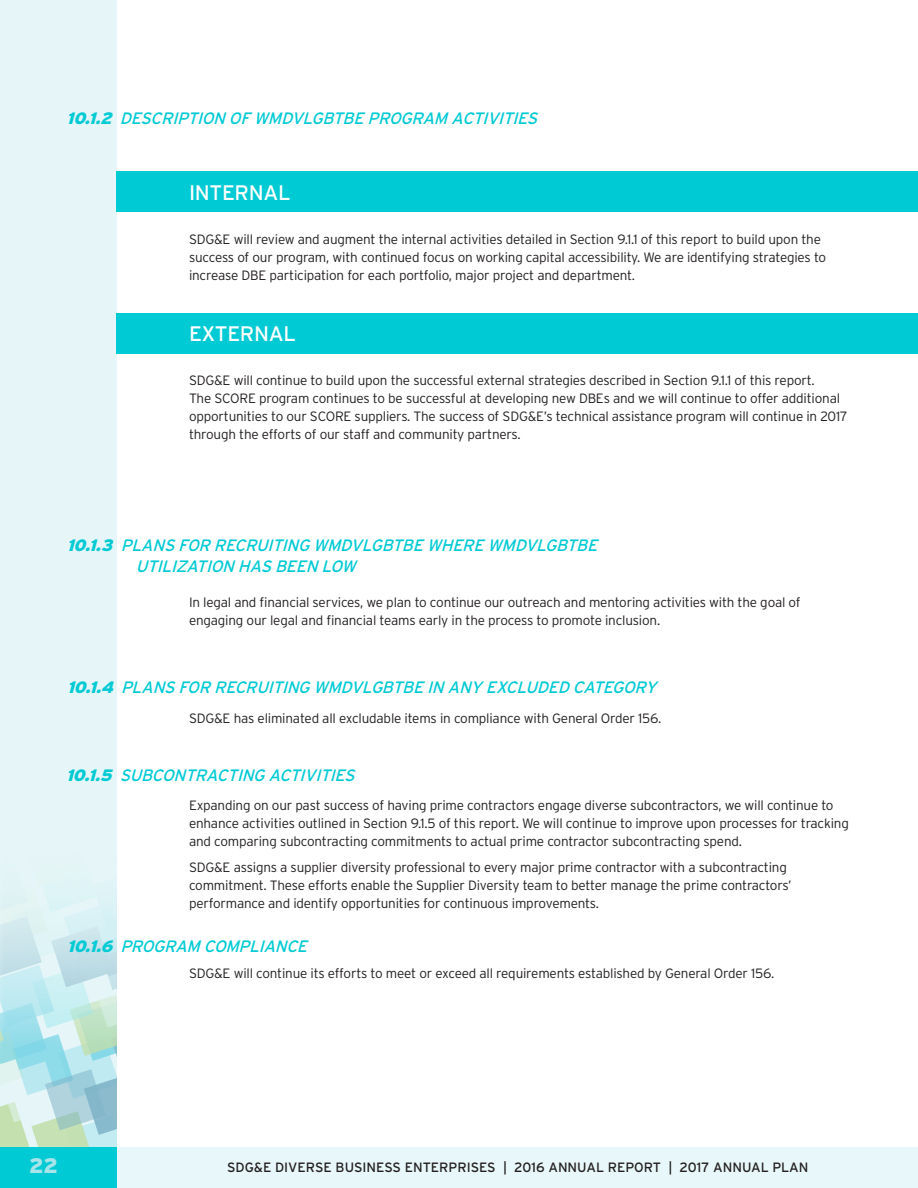
<style>
.page{position:relative;width:918px;height:1188px;background:#fff}
.page>*{position:absolute;margin:0;border:0;box-sizing:border-box;transform-origin:0 0}
.body{font:21px "Interstate";letter-spacing:-.015em;color:#fff}
.t1{font:900 21px "Interstate";color:#a7e5ea}
.body-2{font:italic 16.5px/21px "Interstate";color:#00cad4}
.body-3{font:300 13.5px/18px "Interstate";letter-spacing:-.015em;color:#231f20}
.t2{font:13.5px "Interstate";color:#231f20}
.s1{font-weight:900}
</style>
<div class="page">
<div style="left:0;top:0;width:117px;height:827px;background:#e6f6f8"></div>
<svg style="left:0;top:827px;width:117px;height:321px;background:#c9e8e9"></svg>
<div style="left:117px;top:1148px;width:801px;height:40px;background:#e8f7f9"></div>
<div style="left:0;top:1148px;width:117px;height:40px;background:#00cad4"></div>
<div style="left:117px;top:171px;width:801px;height:41px;background:#00cad4"></div>
<div style="left:117px;top:314px;width:801px;height:40px;background:#00cad4"></div>
<p class="body-2" style="left:67px;top:107px;width:477px"><span class="s1">10.1.2</span> DESCRIPTION OFWMDVLGBTBE PROGRAM ACTIVITIES</p>
<p class="body" style="left:189px;top:181px;width:103px">INTERNAL</p>
<p class="body-3" style="left:189px;top:230px;width:639px">SDG&amp;E will review and augment the internal activities detailed in Section 9.1.1 of this report to build upon the success of our program, with continued focus on working capital accessibility. We are identifying strategies to increase DBE participation for each portfolio, major project and department.</p>
<p class="body" style="left:189px;top:322px;width:109px">EXTERNAL</p>
<p class="body-3" style="left:189px;top:371px;width:660px">SDG&amp;E will continue to build upon the successful external strategies described in Section 9.1.1 of this report.<br>The SCORE program continues to be successful at developing new DBEs and we will continue to offer additional opportunities to our SCORE suppliers. The success of SDG&amp;E’s technical assistance program will continue in 2017 through the efforts of our staff and community partners.</p>
<p class="body-2" style="left:136px;top:534px;width:468px;text-indent:-69px"><span class="s1">10.1.3</span> PLANS FOR RECRUITING WMDVLGBTBE WHERE WMDVLGBTBE<br>UTILIZATION HAS BEEN LOW</p>
<p class="body-3" style="left:189px;top:593px;width:613px">In legal and financial services, we plan to continue our outreach and mentoring activities with the goal of engaging our legal and financial teams early in the process to promote inclusion.</p>
<p class="body-2" style="left:67px;top:677px;width:596px"><span class="s1">10.1.4</span> PLANS FOR RECRUITING WMDVLGBTBE IN ANY EXCLUDED CATEGORY</p>
<p class="body-3" style="left:189px;top:709px;width:474px">SDG&amp;E has eliminated all excludable items in compliance with General Order 156.</p>
<p class="body-2" style="left:66px;top:765px;width:295px"><span class="s1">10.1.5</span> SUBCONTRACTING ACTIVITIES</p>
<p class="body-3" style="left:189px;top:796px;width:661px">Expanding on our past success of having prime contractors engage diverse subcontractors, we will continue to enhance activities outlined in Section 9.1.5 of this report. We will continue to improve upon processes for tracking and comparing subcontracting commitments to actual prime contractor subcontracting spend.</p>
<p class="body-3" style="left:189px;top:858px;width:604px">SDG&amp;E assigns a supplier diversity professional to every major prime contractor with a subcontracting commitment. These efforts enable the Supplier Diversity team to better manage the prime contractors’ performance and identify opportunities for continuous improvements.</p>
<p class="body-2" style="left:67px;top:935px;width:246px"><span class="s1">10.1.6</span> PROGRAM COMPLIANCE</p>
<p class="body-3" style="left:189px;top:964px;width:587px">SDG&amp;E will continue its efforts to meet or exceed all requirements established by General Order 156.</p>
<p class="t1" style="left:29px;top:1153px;width:30px">22</p>
<p class="t2" style="left:227px;top:1159px;width:583px">SDG&amp;E DIVERSE BUSINESS ENTERPRISES | 2016 ANNUAL REPORT | 2017 ANNUAL PLAN</p>
</div>
